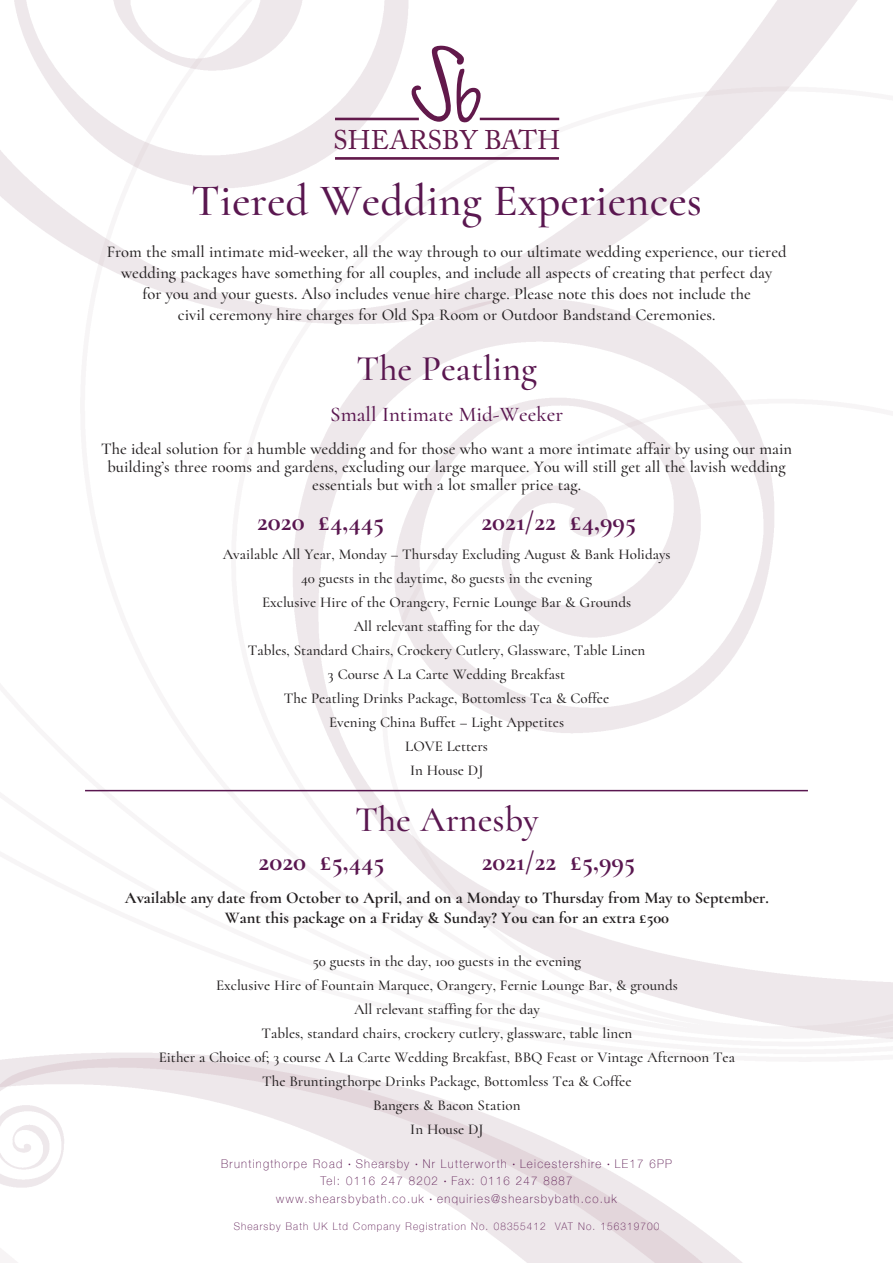
<style>
.page{position:relative;width:893px;height:1263px;background:#fff}
.page>*{position:absolute;margin:0;border:0;box-sizing:border-box;transform-origin:0 0}
.t1{font:500 45px "Cormorant";color:#5a1750}
.t2{font:500 36px "Cormorant";color:#5a1750}
.t3{font:700 27px "Cormorant";color:#5a1750}
.t4{font:26.85px "Adobe Caslon Pro";color:#62194b}
.t5{font:500 21px "Cormorant";color:#5a1750}
.t6{font:500 16.5px/21px "Cormorant";color:#231f20;text-align:center}
.t7{font:700 16.5px/19.5px "Cormorant";color:#231f20;text-align:center}
.t8{font:500 15px/24px "Cormorant";color:#231f20;text-align:center}
.t9{font:100 12px "Helvetica Neue";letter-spacing:.11em;color:#5a1750;scale:.95 1}
.t10{font:100 10.5px "Helvetica Neue";letter-spacing:.11em;color:#5a1750;scale:.95 1}
</style>
<div class="page">
<img style="left:0;top:0;width:893px;height:1263px">
<svg style="left:410px;top:46px;width:71px;height:77px"></svg>
<hr style="left:335px;top:157px;width:224px;height:3px;background:#62194b">
<hr style="left:335px;top:118px;width:84px;height:2px;background:#62194b">
<hr style="left:480px;top:118px;width:79px;height:2px;background:#62194b">
<hr style="left:85px;top:790px;width:723px;height:1px;background:#5a1750">
<h3 class="t4" style="left:333px;top:130px;width:229px">SHEARSBY BATH</h3>
<h1 class="t1" style="left:191px;top:174px;width:512px">Tiered Wedding Experiences</h1>
<p class="t6" style="left:107px;top:242px;width:681px">From the small intimate mid-weeker, all the way through to our ultimate wedding experience, our tiered wedding packages have something for all couples, and include all aspects of creating that perfect day<br>for you and your guests. Also includes venue hire charge. Please note this does not include the<br>civil ceremony hire charges for Old Spa Room or Outdoor Bandstand Ceremonies.</p>
<h2 class="t2" style="left:356px;top:347px;width:182px">The Peatling</h2>
<h3 class="t5" style="left:330px;top:401px;width:234px">Small Intimate Mid-Weeker</h3>
<p class="t6" style="left:101px;top:440px;width:692px;line-height:18px">The ideal solution for a humble wedding and for those who want a more intimate affair by using our main building’s three rooms and gardens, excluding our large marquee. You will still get all the lavish wedding essentials but with a lot smaller price tag.</p>
<h3 class="t3" style="left:257px;top:505px;width:129px">2020 £4,445</h3>
<h3 class="t3" style="left:481px;top:505px;width:156px">2021/22 £4,995</h3>
<p class="t8" style="left:223px;top:542px;width:449px">Available All Year, Monday – Thursday Excluding August &amp; Bank Holidays 40 guests in the daytime, 80 guests in the evening<br>Exclusive Hire of the Orangery, Fernie Lounge Bar &amp; Grounds<br>All relevant staffing for the day<br>Tables, Standard Chairs, Crockery Cutlery, Glassware, Table Linen<br>3 Course A La Carte Wedding Breakfast<br>The Peatling Drinks Package, Bottomless Tea &amp; Coffee<br>Evening China Buffet – Light Appetites<br>LOVE Letters<br>In House DJ</p>
<h2 class="t2" style="left:355px;top:798px;width:185px">The Arnesby</h2>
<h3 class="t3" style="left:259px;top:845px;width:127px">2020 £5,445</h3>
<h3 class="t3" style="left:482px;top:845px;width:155px">2021/22 £5,995</h3>
<p class="t7" style="left:125px;top:888px;width:645px">Available any date from October to April, and on a Monday to Thursday from May to September.<br>Want this package on a Friday &amp; Sunday? You can for an extra £500</p>
<p class="t8" style="left:159px;top:949px;width:578px">50 guests in the day, 100 guests in the evening<br>Exclusive Hire of Fountain Marquee, Orangery, Fernie Lounge Bar, &amp; grounds<br>All relevant staffing for the day<br>Tables, standard chairs, crockery cutlery, glassware, table linen<br>Either a Choice of; 3 course A La Carte Wedding Breakfast, BBQ Feast or Vintage Afternoon Tea The Bruntingthorpe Drinks Package, Bottomless Tea &amp; Coffee<br>Bangers &amp; Bacon Station<br>In House DJ</p>
<p class="t9" style="left:221px;top:1157px;width:129px">Bruntingthorpe Road</p>
<p class="t9" style="left:348px;top:1157px;width:66px"><sup>•</sup> Shearsby</p>
<p class="t9" style="left:415px;top:1157px;width:98px"><sup>•</sup> Nr Lutterworth</p>
<p class="t9" style="left:513px;top:1157px;width:95px"><sup>•</sup> Leicestershire</p>
<p class="t9" style="left:607px;top:1157px;width:69px"><sup>•</sup> LE17 6PP</p>
<p class="t9" style="left:320px;top:1173px;width:125px">Tel: 0116 247 8202</p>
<p class="t9" style="left:444px;top:1173px;width:137px"><sup>•</sup> Fax: 0116 247 8887</p>
<p class="t9" style="left:276px;top:1191px;width:157px">www.shearsbybath.co.uk</p>
<p class="t9" style="left:430px;top:1191px;width:198px"><sup>•</sup> enquiries@shearsbybath.co.uk</p>
<p class="t10" style="left:234px;top:1219px;width:449px">Shearsby Bath UK Ltd Company Registration No. 08355412 VAT No. 156319700</p>
</div>
